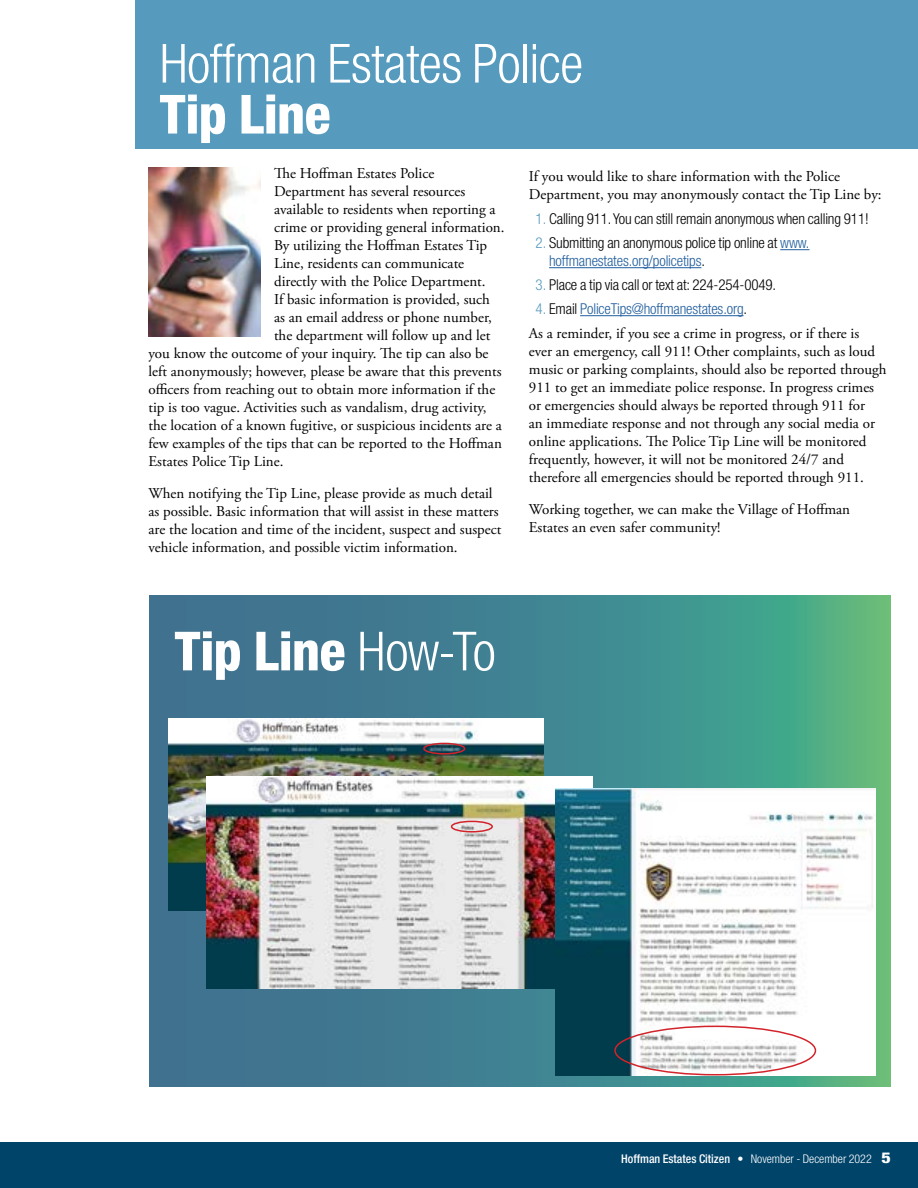
<style>
.page{position:relative;width:918px;height:1188px;background:#fff}
.page>*{position:absolute;margin:0;border:0;box-sizing:border-box;transform-origin:0 0}
.t1{font:300 condensed 54px "Helvetica Neue LT Std";letter-spacing:-.01em;color:#fff}
.t2{font:800 condensed 54px "Helvetica Neue LT Std";letter-spacing:-.01em;color:#fff}
.t3{font:15px/18px "Adobe Garamond Pro";color:#000}
.t4{font:300 condensed 15px/18px "Helvetica Neue LT Std";letter-spacing:-.01em;color:#000}
.t5{font:300 condensed 15px "Helvetica Neue LT Std";letter-spacing:-.01em;color:#215e9e}
.t6{font:300 condensed 12px "Helvetica Neue LT Std";color:#fff}
.s1{color:#569bbe}
.s2{color:#215e9e}
.s3{color:#000}
.s4{font-weight:300}
.s5{font-weight:500}
.s6{font-weight:800;font-size:15px}
</style>
<div class="page">
<svg style="left:149px;top:596px;width:741px;height:491px;background:#44898e"></svg>
<div style="left:0;top:1143px;width:918px;height:45px;background:#00446a"></div>
<div style="left:135px;top:0;width:783px;height:148px;background:#569bbe"></div>
<hr style="left:780px;top:249px;width:30px;height:1px;background:#215e9e">
<hr style="left:549px;top:267px;width:152px;height:1px;background:#215e9e">
<hr style="left:580px;top:315px;width:164px;height:1px;background:#215e9e">
<img style="left:148px;top:168px;width:113px;height:168px">
<img style="left:169px;top:718px;width:375px;height:192px">
<img style="left:207px;top:776px;width:386px;height:213px">
<div style="left:423px;top:743px;width:42px;height:12px;border:2px solid #d2232a;border-radius:50%"></div>
<div style="left:451px;top:821px;width:42px;height:12px;border:2px solid #d2232a;border-radius:50%"></div>
<img style="left:556px;top:788px;width:320px;height:287px">
<div style="left:614px;top:1026px;width:202px;height:50px;border:2px solid #d2232a;border-radius:50%"></div>
<h1 class="t1" style="left:160px;top:33px;width:425px">Hoffman Estates Police</h1>
<h1 class="t2" style="left:160px;top:81px;width:172px">Tip Line</h1>
<p class="t3" style="left:529px;top:168px;width:354px">If you would like to share information with the Police<br>Department, you may anonymously contact the Tip Line by:</p>
<p class="t4" style="left:536px;top:210px;width:335px"><span class="s1">1.</span> Calling 911. You can still remain anonymous when calling 911!</p>
<p class="t4" style="left:549px;top:234px;width:259px;text-indent:-14px"><span class="s1">2.</span> Submitting an anonymous police tip online at <span class="s2">www. hoffmanestates. org/policetips</span>.</p>
<p class="t4" style="left:536px;top:276px;width:240px"><span class="s1">3.</span> Place a tip via call or text at: 224-254-0049.</p>
<p class="t5" style="left:536px;top:300px;width:210px"><span class="s1">4.</span> <span class="s3">Email</span> PoliceTips@hoffmanestates. org<span class="s3">.</span></p>
<p class="t3" style="left:529px;top:325px;width:359px">As a reminder, if you see a crime in progress, or if there is<br>ever an emergency, call 911! Other complaints, such as loud music or parking complaints, should also be reported through 911 to get an immediate police response. In progress crimes or emergencies should always be reported through 911 for<br>an immediate response and not through any social media or online applications. The Police Tip Line will be monitored frequently, however, it will not be monitored 24/7 and therefore all emergencies should be reported through 911.</p>
<p class="t3" style="left:529px;top:500px;width:323px">Working together, we can make the Village of Hoffman<br>Estates an even safer community!</p>
<p class="t3" style="left:274px;top:165px;width:162px">The Hoffman Estates Police</p>
<p class="t3" style="left:274px;top:183px;width:193px">Department has several resources</p>
<p class="t3" style="left:274px;top:201px;width:223px">available to residents when reporting a</p>
<p class="t3" style="left:274px;top:219px;width:232px">crime or providing general information.</p>
<p class="t3" style="left:274px;top:237px;width:215px">By utilizing the Hoffman Estates Tip</p>
<p class="t3" style="left:274px;top:255px;width:192px">Line, residents can communicate</p>
<p class="t3" style="left:274px;top:273px;width:213px">directly with the Police Department.</p>
<p class="t3" style="left:274px;top:291px;width:217px">If basic information is provided, such</p>
<p class="t3" style="left:274px;top:309px;width:219px">as an email address or phone number,</p>
<p class="t3" style="left:274px;top:327px;width:218px">the department will follow up and let</p>
<p class="t3" style="left:148px;top:345px;width:342px">you know the outcome of your inquiry. The tip can also be</p>
<p class="t3" style="left:148px;top:363px;width:355px">left anonymously; however, please be aware that this prevents</p>
<p class="t3" style="left:148px;top:381px;width:348px">officers from reaching out to obtain more information if the</p>
<p class="t3" style="left:148px;top:399px;width:340px">tip is too vague. Activities such as vandalism, drug activity,</p>
<p class="t3" style="left:148px;top:417px;width:355px">the location of a known fugitive, or suspicious incidents are a</p>
<p class="t3" style="left:148px;top:435px;width:355px">few examples of the tips that can be reported to the Hoffman</p>
<p class="t3" style="left:148px;top:453px;width:136px">Estates Police Tip Line.</p>
<p class="t3" style="left:148px;top:485px;width:354px">When notifying the Tip Line, please provide as much detail as possible. Basic information that will assist in these matters are the location and time of the incident, suspect and suspect vehicle information, and possible victim information.</p>
<h1 class="t2" style="left:175px;top:618px;width:323px">Tip Line <span class="s4">How-To</span></h1>
<p class="t6" style="left:621px;top:1152px;width:271px"><span class="s5">Hoffman Estates Citizen</span> • November - December 2022 <span class="s6">5</span></p>
</div>
